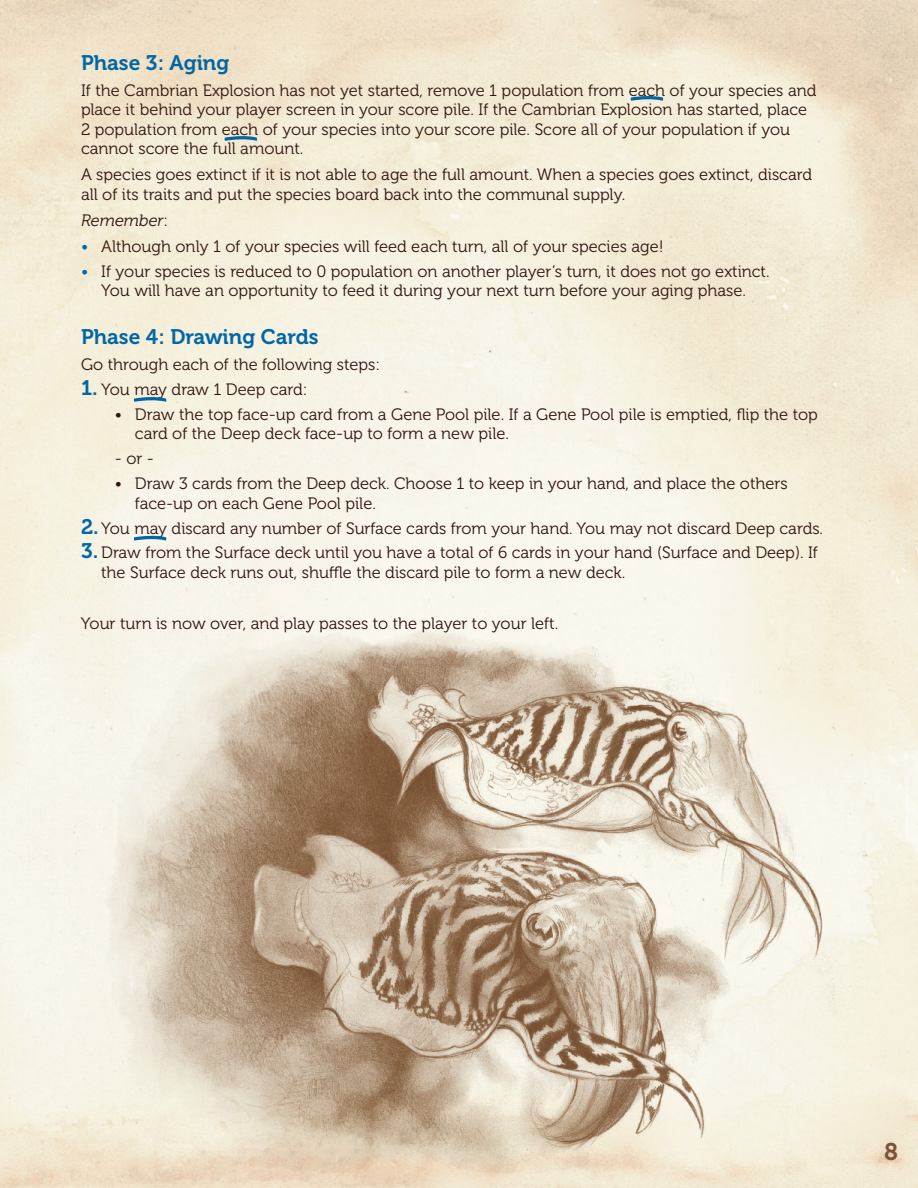
<style>
.page{position:relative;width:918px;height:1188px;background:#fff}
.page>*{position:absolute;margin:0;border:0;box-sizing:border-box;transform-origin:0 0}
.t1{font:24px "Museo 700";color:#795238}
.t2{font:21px "Museo 700";color:#0066a6}
.t3{font:16.5px/19.5px "Museo 300";color:#301411}
.t4{font:italic 16.5px "Museo 300";color:#301411}
.s1{font-style:normal}
.s2{color:#0066a6}
.s3{font-family:"Museo 700";font-size:21px;color:#0066a6}
</style>
<div class="page">
<div style="left:0;top:662px;width:22px;height:469px;background:#f7f4e8"></div>
<svg style="left:134px;top:396px;width:33px;height:6px"></svg>
<svg style="left:631px;top:95px;width:32px;height:6px"></svg>
<svg style="left:224px;top:135px;width:33px;height:6px"></svg>
<svg style="left:134px;top:535px;width:33px;height:6px"></svg>
<img style="left:59px;top:583px;width:820px;height:590px">
<p class="t2" style="left:81px;top:51px;width:150px">Phase 3: Aging</p>
<p class="t3" style="left:81px;top:81px;width:737px">If the Cambrian Explosion has not yet started, remove 1 population from each of your species and place it behind your player screen in your score pile. If the Cambrian Explosion has started, place 2 population from each of your species into your score pile. Score all of your population if you cannot score the full amount.</p>
<p class="t3" style="left:81px;top:165px;width:733px">A species goes extinct if it is not able to age the full amount. When a species goes extinct, discard all of its traits and put the species board back into the communal supply.</p>
<p class="t4" style="left:81px;top:211px;width:89px">Remember<span class="s1">:</span></p>
<p class="t3" style="left:81px;top:237px;width:584px"><span class="s2">•</span> Although only 1 of your species will feed each turn, all of your species age!</p>
<p class="t3" style="left:81px;top:262px;width:690px;text-align:center"><span class="s2">•</span> If your species is reduced to 0 population on another player’s turn, it does not go extinct.<br>You will have an opportunity to feed it during your next turn before your aging phase.</p>
<p class="t2" style="left:81px;top:325px;width:239px">Phase 4: Drawing Cards</p>
<p class="t3" style="left:81px;top:355px;width:301px">Go through each of the following steps:</p>
<p class="t3" style="left:81px;top:380px;width:228px"><span class="s3">1.</span> You may draw 1 Deep card:</p>
<p class="t3" style="left:135px;top:405px;width:684px;text-indent:-20px">• Draw the top face-up card from a Gene Pool pile. If a Gene Pool pile is emptied, flip the top card of the Deep deck face-up to form a new pile.</p>
<p class="t3" style="left:115px;top:449px;width:41px">- or -</p>
<p class="t3" style="left:135px;top:474px;width:654px;text-indent:-20px">• Draw 3 cards from the Deep deck. Choose 1 to keep in your hand, and place the others face-up on each Gene Pool pile.</p>
<p class="t3" style="left:81px;top:518px;width:744px"><span class="s3">2.</span> You may discard any number of Surface cards from your hand. You may not discard Deep cards.</p>
<p class="t3" style="left:101px;top:543px;width:718px;text-indent:-20px"><span class="s3">3.</span> Draw from the Surface deck until you have a total of 6 cards in your hand (Surface and Deep). If the Surface deck runs out, shuffle the discard pile to form a new deck.</p>
<p class="t3" style="left:81px;top:614px;width:479px">Your turn is now over, and play passes to the player to your left.</p>
<h1 class="t1" style="left:884px;top:1139px;width:15px">8</h1>
</div>
